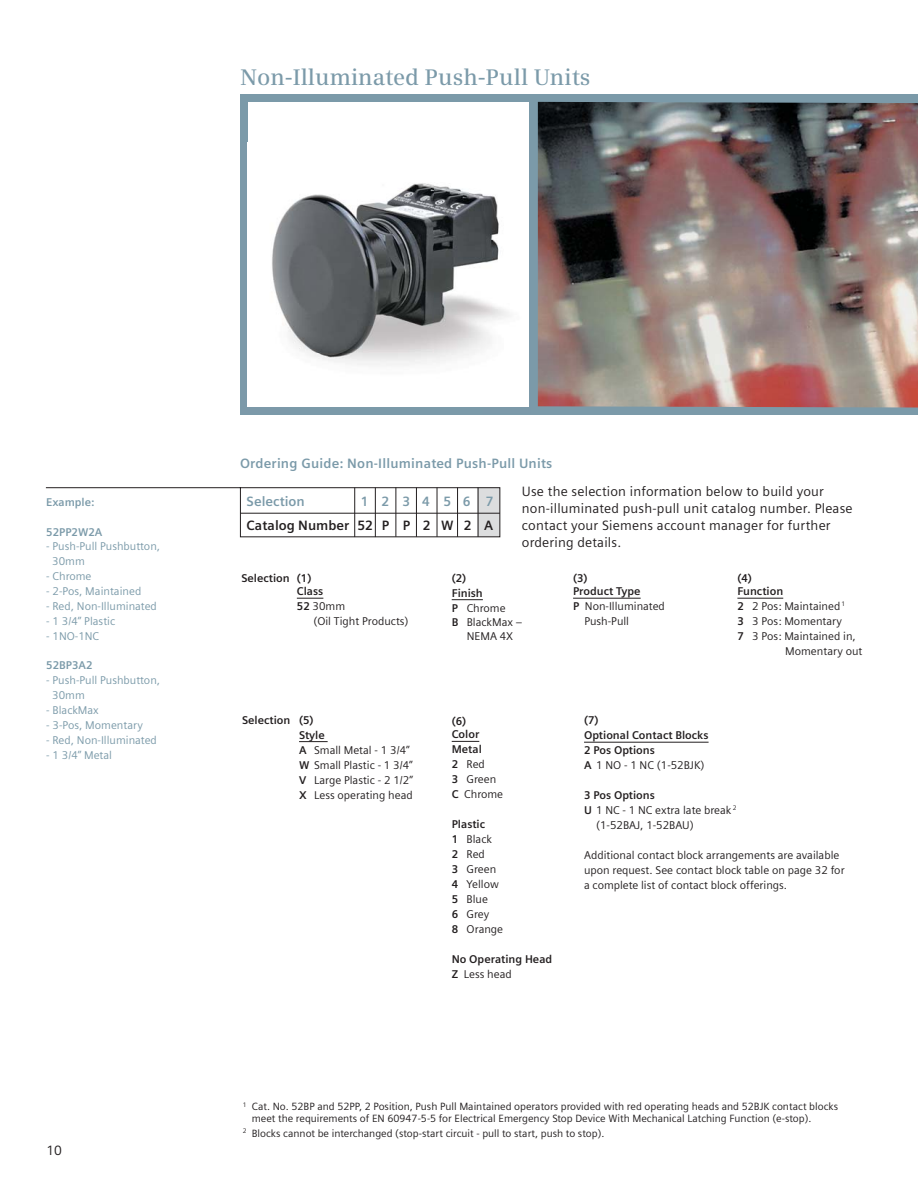
<style>
.page{position:relative;width:918px;height:1188px;background:#fff}
.page>*{position:absolute;margin:0;border:0;box-sizing:border-box;transform-origin:0 0}
.t1{font:600 22.5px "Siemens Serif OT";color:#7b9aa9}
.t2{font:13.5px/17px "Siemens Sans OT";letter-spacing:.015em;color:#231f20}
.t3{font:700 13.5px "Siemens Sans";letter-spacing:.015em;color:#7b9aa9}
.t4{font:700 13.5px "Siemens Sans";color:#231f20}
.t5{font:11.25px/15px "Siemens Sans";color:#231f20}
.t6{font:11.25px/14.9px "Siemens Sans";color:#7b9aa9}
.t7{font:700 11.25px/13.5px "Siemens Sans";color:#231f20}
.t8{font:700 11.25px "Siemens Sans";color:#7b9aa9}
.t9{font:10.5px/12px "Siemens Sans";color:#231f20}
.s1{font-weight:700}
.s2{font-weight:400}
</style>
<div class="page">
<div style="left:240px;top:94px;width:678px;height:320px;background:#7b9aa9"></div>
<img style="left:538px;top:102px;width:380px;height:306px">
<div style="left:248px;top:102px;width:281px;height:304px;background:#fff"></div>
<svg style="left:297px;top:598px;width:26px;height:1px"></svg>
<svg style="left:452px;top:741px;width:27px;height:1px"></svg>
<hr style="left:584px;top:742px;width:125px;height:1px;background:#231f20">
<hr style="left:573px;top:598px;width:68px;height:1px;background:#231f20">
<hr style="left:452px;top:599px;width:31px;height:1px;background:#231f20">
<hr style="left:737px;top:598px;width:46px;height:1px;background:#231f20">
<svg style="left:299px;top:741px;width:29px;height:1px"></svg>
<svg style="left:45px;top:487px;width:456px;height:51px"></svg>
<img style="left:247px;top:142px;width:43px;height:265px">
<img style="left:290px;top:406px;width:193px;height:1px">
<img style="left:248px;top:142px;width:262px;height:264px">
<h1 class="t1" style="left:241px;top:68px;width:352px">Non-Illuminated Push-Pull Units</h1>
<p class="t8" style="left:46px;top:498px;width:50px">Example:</p>
<p class="t8" style="left:46px;top:527px;width:58px">52PP2W2A</p>
<p class="t6" style="left:52px;top:540px;width:109px;text-indent:-6px">- Push-Pull Pushbutton,<br>30mm</p>
<p class="t6" style="left:46px;top:570px;width:47px">- Chrome</p>
<p class="t6" style="left:46px;top:585px;width:97px">- 2-Pos, Maintained</p>
<p class="t6" style="left:46px;top:600px;width:112px">- Red, Non-Illuminated</p>
<p class="t6" style="left:46px;top:615px;width:70px">- 1 3/4” Plastic</p>
<p class="t6" style="left:46px;top:629px;width:54px">- 1NO-1NC</p>
<p class="t8" style="left:46px;top:661px;width:48px">52BP3A2</p>
<p class="t6" style="left:52px;top:674px;width:109px;text-indent:-6px">- Push-Pull Pushbutton,<br>30mm</p>
<p class="t6" style="left:46px;top:704px;width:54px">- BlackMax</p>
<p class="t6" style="left:46px;top:719px;width:98px">- 3-Pos, Momentary</p>
<p class="t6" style="left:46px;top:734px;width:112px">- Red, Non-Illuminated</p>
<p class="t6" style="left:46px;top:748px;width:67px">- 1 3/4” Metal</p>
<p class="t2" style="left:46px;top:1143px;width:17px">10</p>
<p class="t3" style="left:240px;top:458px;width:314px">Ordering Guide: Non-Illuminated Push-Pull Units</p>
<p class="t3" style="left:247px;top:496px;width:60px">Selection</p>
<p class="t3" style="left:361px;top:496px;width:134px">1 2 3 4 5 6 7</p>
<p class="t4" style="left:247px;top:520px;width:248px">Catalog Number 52 P P 2 W 2 A</p>
<p class="t2" style="left:522px;top:484px;width:332px">Use the selection information below to build your non-illuminated push-pull unit catalog number. Please contact your Siemens account manager for further ordering details.</p>
<p class="t7" style="left:297px;top:572px;width:28px;text-indent:-55px">Selection (1)<br>Class</p>
<p class="t5" style="left:313px;top:600px;width:97px;text-indent:-17px"><span class="s1">52</span> 30mm<br>(Oil Tight Products)</p>
<p class="t5" style="left:299px;top:714px;width:115px;text-indent:-57px"><span class="s1">Selection (5)<br>Style<br>A</span> Small Metal - 1 3/4”<br><span class="s1">W</span> Small Plastic - 1 3/4”<br><span class="s1">V</span> Large Plastic - 2 1/2”<br><span class="s1">X</span> Less operating head</p>
<p class="t7" style="left:452px;top:572px;width:16px">(2)</p>
<p class="t7" style="left:452px;top:587px;width:33px">Finish</p>
<p class="t5" style="left:452px;top:601px;width:55px"><span class="s1">P</span> Chrome</p>
<p class="t5" style="left:452px;top:616px;width:72px"><span class="s1">B</span> BlackMax –</p>
<p class="t5" style="left:467px;top:630px;width:48px">NEMA 4X</p>
<p class="t7" style="left:573px;top:572px;width:69px">(3)<br>Product Type</p>
<p class="t5" style="left:584px;top:600px;width:82px;text-indent:-11px"><span class="s1">P</span> Non-Illuminated<br>Push-Pull</p>
<p class="t7" style="left:737px;top:572px;width:47px">(4)<br>Function</p>
<p class="t5" style="left:737px;top:600px;width:109px"><span class="s1">2</span> 2 Pos: Maintained <sup>1</sup></p>
<p class="t5" style="left:737px;top:615px;width:106px"><span class="s1">3</span> 3 Pos: Momentary</p>
<p class="t5" style="left:737px;top:630px;width:120px"><span class="s1">7</span> 3 Pos: Maintained in,</p>
<p class="t5" style="left:785px;top:645px;width:79px">Momentary out</p>
<p class="t7" style="left:452px;top:715px;width:29px">(6)<br>Color</p>
<p class="t5" style="left:452px;top:743px;width:53px"><span class="s1">Metal<br>2</span> Red<br><span class="s1">3</span> Green<br><span class="s1">C</span> Chrome</p>
<p class="t5" style="left:452px;top:818px;width:53px"><span class="s1">Plastic<br>1</span> Black<br><span class="s1">2</span> Red<br><span class="s1">3</span> Green<br><span class="s1">4</span> Yellow<br><span class="s1">5</span> Blue<br><span class="s1">6</span> Grey<br><span class="s1">8</span> Orange</p>
<p class="t7" style="left:452px;top:953px;width:102px;line-height:15px">No Operating Head<br>Z <span class="s2">Less head</span></p>
<p class="t7" style="left:584px;top:714px;width:126px;line-height:15px">(7)<br>Optional Contact Blocks<br>2 Pos Options<br>A <span class="s2">1 NO - 1 NC (1-52BJK)</span></p>
<p class="t7" style="left:584px;top:790px;width:72px">3 Pos Options</p>
<p class="t5" style="left:584px;top:804px;width:154px"><span class="s1">U</span> 1 NC - 1 NC extra late break <sup>2</sup></p>
<p class="t5" style="left:596px;top:819px;width:99px">(1-52BAJ, 1-52BAU)</p>
<p class="t5" style="left:584px;top:849px;width:262px">Additional contact block arrangements are available upon request. See contact block table on page 32 for a complete list of contact block offerings.</p>
<p class="t9" style="left:252px;top:1102px;width:588px;text-indent:-9px"><sup>1</sup> Cat. No. 52BP and 52PP, 2 Position, Push Pull Maintained operators provided with red operating heads and 52BJK contact blocks meet the requirements of EN 60947-5-5 for Electrical Emergency Stop Device With Mechanical Latching Function (e-stop).</p>
<p class="t9" style="left:243px;top:1128px;width:363px"><sup>2</sup> Blocks cannot be interchanged (stop-start circuit - pull to start, push to stop).</p>
</div>
